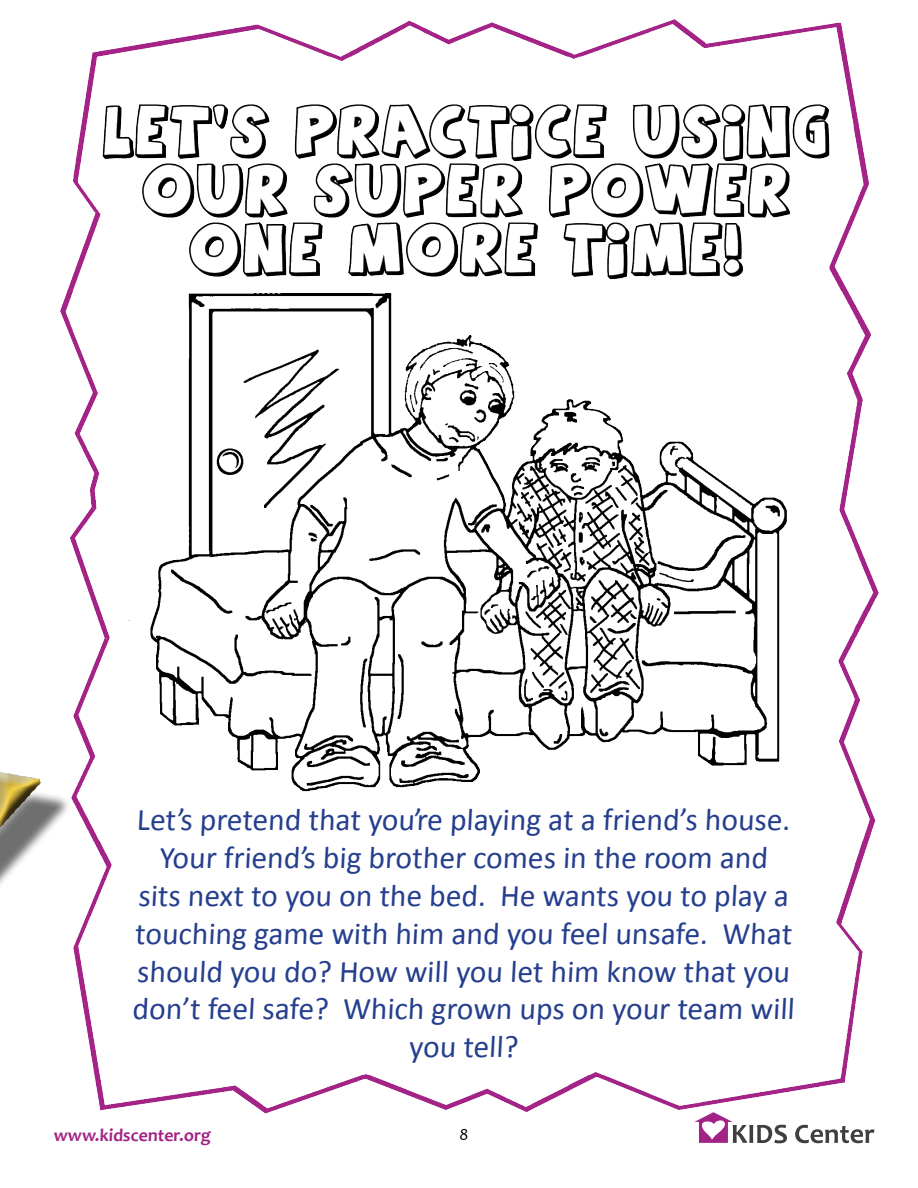
<style>
.page{position:relative;width:918px;height:1188px;background:#fff}
.page>*{position:absolute;margin:0;border:0;box-sizing:border-box;transform-origin:0 0}
.t1{font:31.5px/37.8px "Calibri";letter-spacing:-.025em;color:#253f8e;text-align:center}
.t2{font:700 18px "Candara";color:#a12385}
.t3{font:16.5px "Candara";color:#000}
</style>
<div class="page">
<img style="left:0;top:19px;width:879px;height:1125px">
<p class="t1" style="left:132px;top:801px;width:666px">Let’s pretend that you’re playing at a friend’s house.<br>Your friend’s big brother comes in the room and<br>sits next to you on the bed. He wants you to play a touching game with him and you feel unsafe. What should you do? How will you let him know that you don’t feel safe? Which grown ups on your team will you tell?</p>
<p class="t2" style="left:53px;top:1124px;width:160px">www.kidscenter.org</p>
<p class="t3" style="left:459px;top:1124px;width:12px">8</p>
</div>
